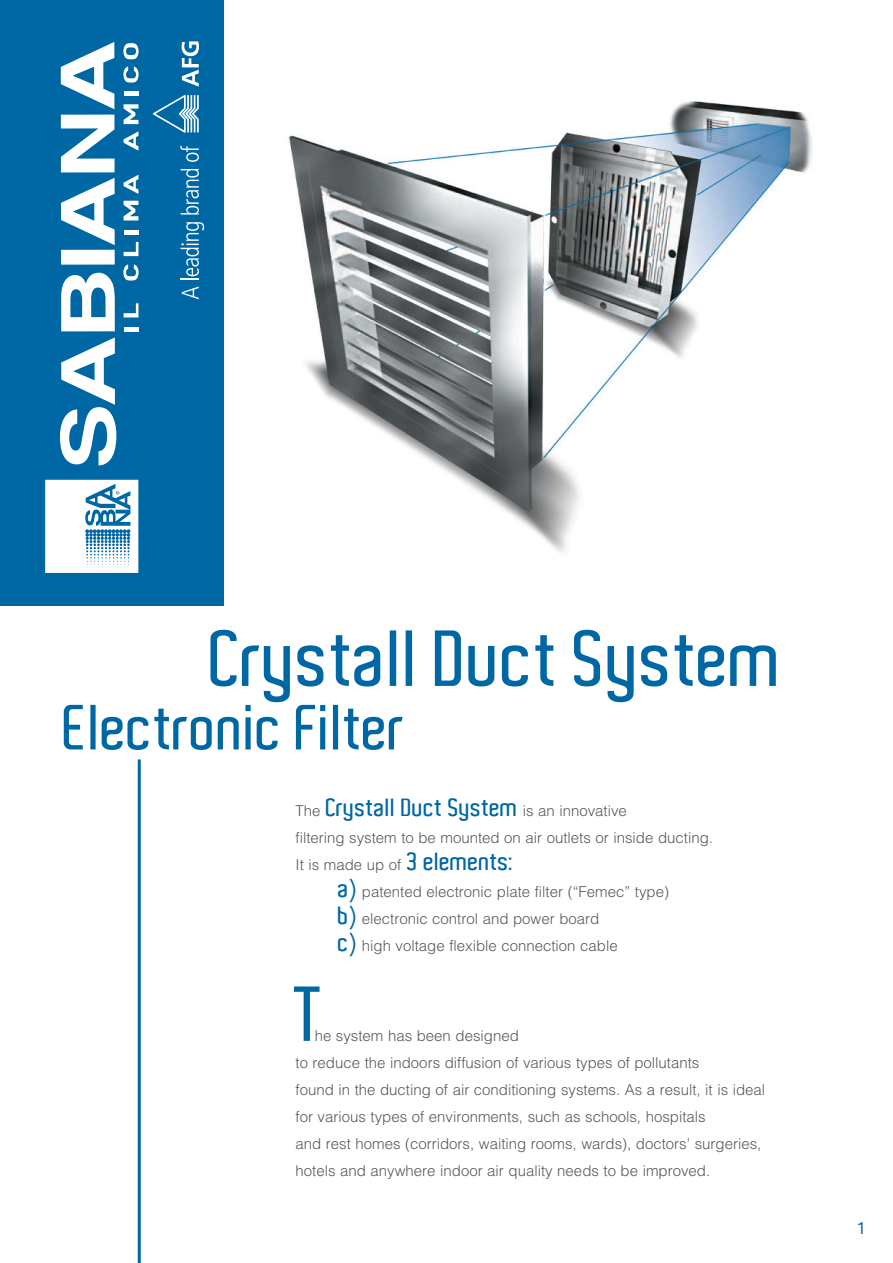
<style>
.page{position:relative;width:893px;height:1263px;background:#fff}
.page>*{position:absolute;margin:0;border:0;box-sizing:border-box;transform-origin:0 0}
.t1{font:600 76.5px "Aldo";color:#0067a5}
.t2{font:600 75px "Aldo";color:#0067a5}
.t3{font:600 61.5px "Aldo";color:#0067a5}
.t4{font:600 24.15px "Aldo";color:#0067a5;scale:1.05 1}
.t5{font:600 16.5px "Aldo";color:#0067a5}
.t6{font:300 15px/27px "Helvetica LT Std";color:#57585a}
.s1{font-family:"Helvetica LT Std";font-weight:300;font-size:15px;color:#57585a}
.s2{font-family:"Aldo";font-weight:600;font-size:24.15px;color:#0067a5}
</style>
<div class="page">
<img style="left:288px;top:101px;width:524px;height:451px">
<hr style="left:138px;top:760px;width:3px;height:503px;background:#0067a5">
<div style="left:0;top:0;width:223px;height:606px;background:#0067a5"></div>
<svg style="left:60px;top:337px;width:56px;height:128px"></svg>
<svg style="left:61px;top:273px;width:54px;height:58px"></svg>
<div style="left:61px;top:250px;width:54px;height:15px;background:#fff"></div>
<svg style="left:61px;top:178px;width:54px;height:67px"></svg>
<svg style="left:61px;top:115px;width:54px;height:57px"></svg>
<svg style="left:61px;top:42px;width:53px;height:67px"></svg>
<svg style="left:45px;top:480px;width:93px;height:93px;background:#d0e3ee"></svg>
<hr style="left:124px;top:327px;width:14px;height:4px;background:#fff">
<svg style="left:124px;top:303px;width:14px;height:14px"></svg>
<svg style="left:123px;top:264px;width:16px;height:16px"></svg>
<svg style="left:124px;top:242px;width:14px;height:14px"></svg>
<hr style="left:124px;top:230px;width:14px;height:4px;background:#fff">
<svg style="left:124px;top:201px;width:14px;height:19px"></svg>
<svg style="left:124px;top:175px;width:14px;height:19px"></svg>
<svg style="left:124px;top:131px;width:14px;height:20px"></svg>
<svg style="left:124px;top:104px;width:14px;height:20px"></svg>
<hr style="left:124px;top:91px;width:14px;height:4px;background:#fff">
<svg style="left:123px;top:66px;width:16px;height:17px"></svg>
<svg style="left:123px;top:43px;width:16px;height:16px"></svg>
<svg style="left:182px;top:286px;width:17px;height:13px"></svg>
<svg style="left:181px;top:222px;width:23px;height:58px"></svg>
<svg style="left:181px;top:169px;width:18px;height:46px"></svg>
<svg style="left:180px;top:146px;width:19px;height:16px"></svg>
<svg style="left:153px;top:95px;width:46px;height:38px"></svg>
<svg style="left:182px;top:41px;width:17px;height:46px"></svg>
<p class="t1" style="left:210px;top:616px;width:574px">Crystall Duct System</p>
<p class="t3" style="left:64px;top:693px;width:344px">Electronic Filter</p>
<p class="t4" style="left:296px;top:794px;width:317px"><span class="s1">The</span> Crystall Duct System <span class="s1">is an innovative</span></p>
<p class="t6" style="left:296px;top:824px;width:419px">filtering system to be mounted on air outlets or inside ducting.</p>
<p class="t6" style="left:296px;top:851px;width:220px">It is made up of <span class="s2">3 elements:</span></p>
<p class="t6" style="left:338px;top:878px;width:332px"><span class="s2">a)</span> patented electronic plate filter (“Femec” type)</p>
<p class="t6" style="left:338px;top:905px;width:263px"><span class="s2">b)</span> electronic control and power board</p>
<p class="t6" style="left:338px;top:932px;width:281px"><span class="s2">c)</span> high voltage flexible connection cable</p>
<p class="t2" style="left:296px;top:972px;width:31px">T</p>
<p class="t6" style="left:296px;top:1022px;width:471px;text-indent:19px">he system has been designed<br>to reduce the indoors diffusion of various types of pollutants<br>found in the ducting of air conditioning systems. As a result, it is ideal for various types of environments, such as schools, hospitals<br>and rest homes (corridors, waiting rooms, wards), doctors’ surgeries, hotels and anywhere indoor air quality needs to be improved.</p>
<p class="t5" style="left:859px;top:1219px;width:7px">1</p>
</div>
